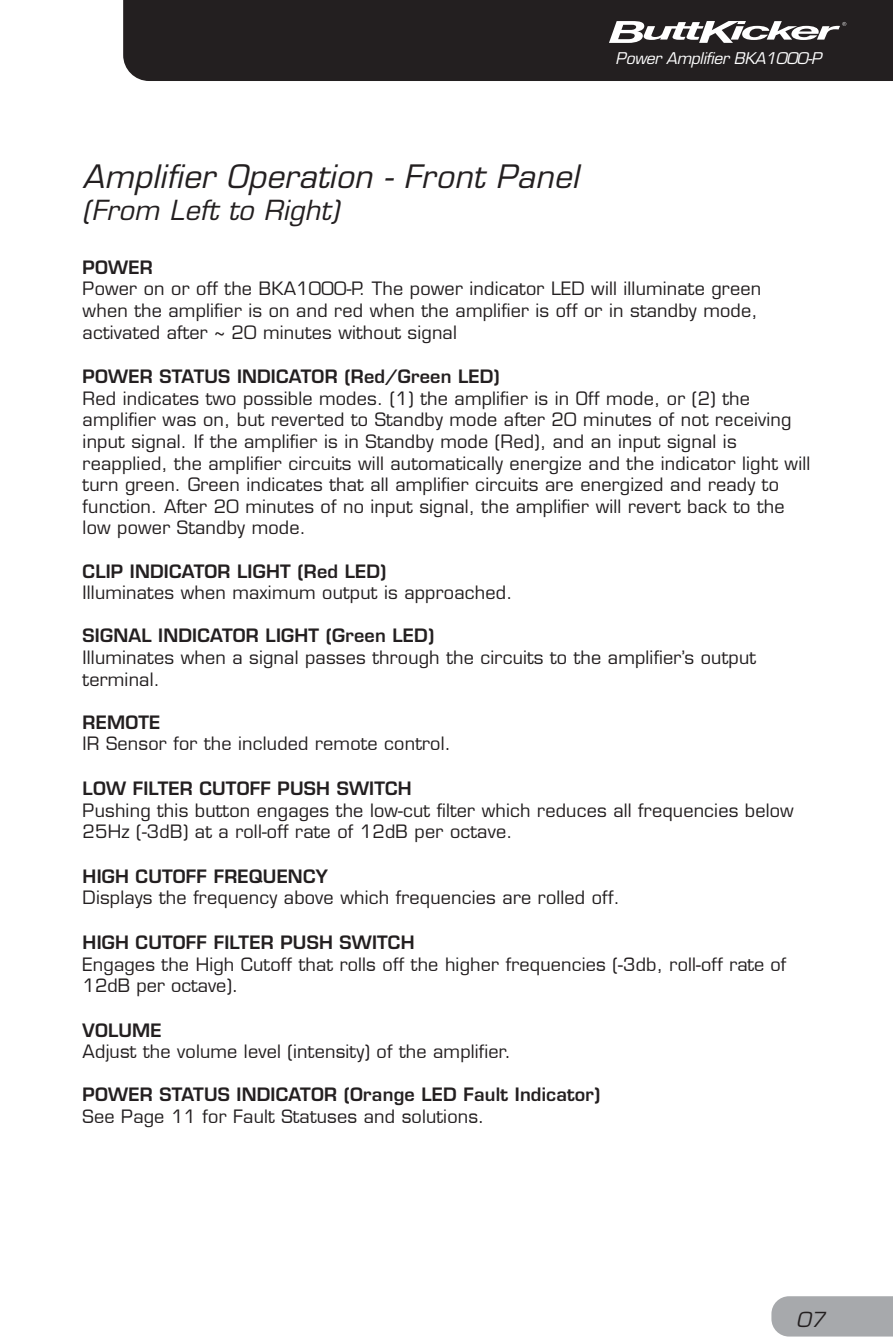
<style>
.page{position:relative;width:893px;height:1340px;background:#fff}
.page>*{position:absolute;margin:0;border:0;box-sizing:border-box;transform-origin:0 0}
.t1{font:italic 31.5px "Eurostile LT Std";letter-spacing:.01em;color:#231f20}
.t2{font:italic 27px "Eurostile LT Std";letter-spacing:.01em;color:#231f20}
.t3{font:italic 20.25px "Eurostile LT Std";color:#231f20}
.t4{font:18px/21.6px "Eurostile LT Std";letter-spacing:.01em;color:#231f20}
.t5{font:600 18px "Eurostile LT Std";letter-spacing:.01em;color:#231f20}
.t6{font:18px/21.6px "Eurostile LT";letter-spacing:.01em;color:#231f20}
.t7{font:italic 15.75px "Eurostile LT Std";letter-spacing:-.02em;color:#fff}
</style>
<div class="page">
<div style="left:771px;top:1296px;width:122px;height:40px;background:#a7a9ac"></div>
<div style="left:123px;top:0;width:770px;height:81px;background:#231f20"></div>
<svg style="left:609px;top:21px;width:237px;height:22px"></svg>
<p class="t7" style="left:615px;top:49px;width:208px">Power Amplifier BKA1000-P</p>
<h1 class="t1" style="left:83px;top:158px;width:497px">Amplifier Operation - Front Panel</h1>
<h2 class="t2" style="left:83px;top:194px;width:258px">(From Left to Right)</h2>
<p class="t5" style="left:83px;top:256px;width:72px">POWER</p>
<p class="t4" style="left:83px;top:278px;width:680px">Power on or off the BKA1000-P. The power indicator LED will illuminate green when the amplifier is on and red when the amplifier is off or in standby mode, activated after ~ 20 minutes without signal</p>
<p class="t5" style="left:83px;top:365px;width:419px">POWER STATUS INDICATOR (Red/Green LED)</p>
<p class="t4" style="left:83px;top:387px;width:729px">Red indicates two possible modes. (1) the amplifier is in Off mode, or (2) the amplifier was on, but reverted to Standby mode after 20 minutes of not receiving input signal. If the amplifier is in Standby mode (Red), and an input signal is reapplied, the amplifier circuits will automatically energize and the indicator light will turn green. Green indicates that all amplifier circuits are energized and ready to function. After 20 minutes of no input signal, the amplifier will revert back to the low power Standby mode.</p>
<p class="t5" style="left:83px;top:560px;width:305px">CLIP INDICATOR LIGHT (Red LED)</p>
<p class="t4" style="left:83px;top:582px;width:431px">Illuminates when maximum output is approached.</p>
<p class="t5" style="left:83px;top:624px;width:353px">SIGNAL INDICATOR LIGHT (Green LED)</p>
<p class="t4" style="left:83px;top:647px;width:675px">Illuminates when a signal passes through the circuits to the amplifier’s output terminal.</p>
<p class="t5" style="left:83px;top:711px;width:79px">REMOTE</p>
<p class="t6" style="left:83px;top:733px;width:370px">IR Sensor for the included remote control.</p>
<p class="t5" style="left:83px;top:777px;width:330px">LOW FILTER CUTOFF PUSH SWITCH</p>
<p class="t4" style="left:83px;top:799px;width:712px">Pushing this button engages the low-cut filter which reduces all frequencies below<br>25Hz (-3dB) at a roll-off rate of 12dB per octave.</p>
<p class="t5" style="left:83px;top:865px;width:247px">HIGH CUTOFF FREQUENCY</p>
<p class="t4" style="left:83px;top:887px;width:539px">Displays the frequency above which frequencies are rolled off.</p>
<p class="t5" style="left:83px;top:931px;width:333px">HIGH CUTOFF FILTER PUSH SWITCH</p>
<p class="t6" style="left:83px;top:953px;width:705px">Engages the High Cutoff that rolls off the higher frequencies (-3db, roll-off rate of<br>12dB per octave).</p>
<p class="t5" style="left:83px;top:1019px;width:80px">VOLUME</p>
<p class="t6" style="left:83px;top:1041px;width:430px">Adjust the volume level (intensity) of the amplifier.</p>
<p class="t5" style="left:83px;top:1083px;width:519px">POWER STATUS INDICATOR (Orange LED Fault Indicator)</p>
<p class="t6" style="left:83px;top:1106px;width:403px">See Page 11 for Fault Statuses and solutions.</p>
<p class="t3" style="left:796px;top:1307px;width:30px">07</p>
</div>
